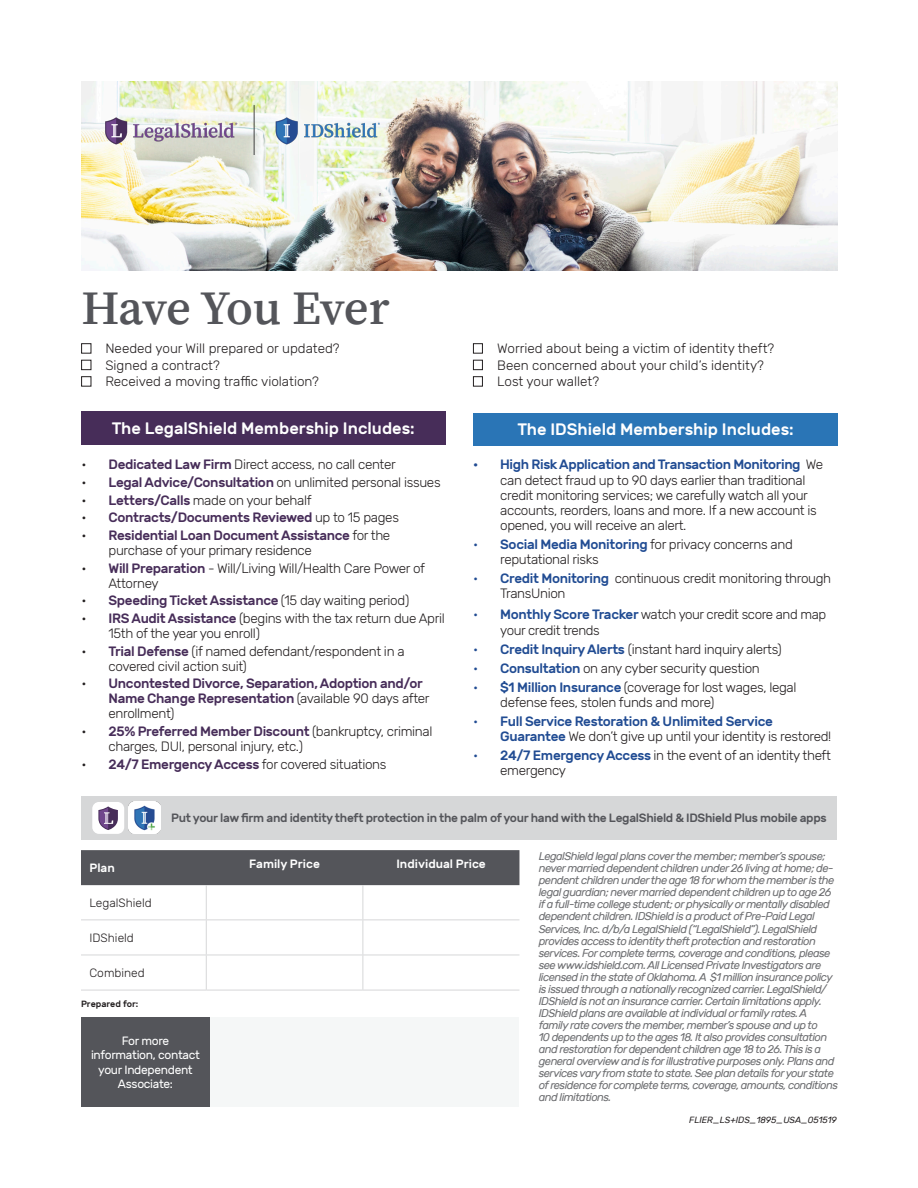
<style>
.page{position:relative;width:918px;height:1188px;background:#fff}
.page>*{position:absolute;margin:0;border:0;box-sizing:border-box;transform-origin:0 0}
.t1{font:600 48px "Source Serif Pro";letter-spacing:-.025em;color:#54555a}
.t2{font:500 16.5px "Rubik";color:#fff}
.t3{font:300 13.5px/15px "Rubik";letter-spacing:-.025em;color:#231f20}
.t4{font:500 13.5px/15px "Rubik";letter-spacing:-.025em;color:#472d59}
.t5{font:300 13.5px/16.5px "Rubik";color:#231f20}
.t6{font:500 13.5px/15px "Rubik";letter-spacing:-.025em;color:#214c93}
.t7{font:500 12px "Rubik";letter-spacing:-.025em;color:#54555a}
.t8{font:12px/14.4px "Rubik";letter-spacing:-.025em;color:#fff;text-align:center}
.t9{font:500 12px "Rubik";color:#fff}
.t10{font:300 12px "Rubik";color:#231f20}
.t11{font:italic 300 11.25px/12px "Rubik";letter-spacing:-.05em;color:#6c6d70}
.t12{font:italic 300 9px "Rubik";color:#231f20}
.t13{font:500 9px "Rubik";color:#231f20}
.s1{font-weight:500;color:#472d59}
.s2{font-weight:300;color:#231f20}
.s3{font-weight:500;color:#214c93}
.s4{color:#214c93}
.s5{font-weight:300}
</style>
<div class="page">
<img style="left:81px;top:81px;width:756px;height:189px">
<svg style="left:81px;top:86px;width:324px;height:89px"></svg>
<img style="left:105px;top:106px;width:275px;height:49px">
<div style="left:81px;top:343px;width:10px;height:10px;border:1px solid #231f20"></div>
<div style="left:81px;top:360px;width:10px;height:10px;border:1px solid #231f20"></div>
<div style="left:81px;top:376px;width:10px;height:10px;border:1px solid #231f20"></div>
<div style="left:473px;top:343px;width:10px;height:10px;border:1px solid #231f20"></div>
<div style="left:473px;top:360px;width:10px;height:10px;border:1px solid #231f20"></div>
<div style="left:473px;top:376px;width:10px;height:10px;border:1px solid #231f20"></div>
<div style="left:81px;top:411px;width:365px;height:34px;background:#472d59"></div>
<div style="left:473px;top:413px;width:365px;height:32px;background:#2a75b6"></div>
<div style="left:81px;top:1017px;width:129px;height:90px;background:#54555a"></div>
<div style="left:210px;top:1017px;width:308px;height:90px;background:#f5f7f7"></div>
<div style="left:81px;top:796px;width:756px;height:44px;background:#d6d7d8"></div>
<div style="left:92px;top:802px;width:32px;height:32px;background:#fff;border-radius:7px"></div>
<svg style="left:98px;top:806px;width:20px;height:24px"></svg>
<img style="left:129px;top:802px;width:32px;height:32px">
<div style="left:81px;top:850px;width:438px;height:35px;background:#54555a"></div>
<hr style="left:206px;top:885px;width:1px;height:35px;background:#d6d7d8">
<hr style="left:363px;top:885px;width:1px;height:35px;background:#d6d7d8">
<hr style="left:81px;top:920px;width:125px;height:1px;background:#d6d7d8">
<hr style="left:206px;top:920px;width:157px;height:1px;background:#d6d7d8">
<hr style="left:206px;top:920px;width:1px;height:35px;background:#d6d7d8">
<hr style="left:363px;top:920px;width:156px;height:1px;background:#d6d7d8">
<hr style="left:363px;top:920px;width:1px;height:35px;background:#d6d7d8">
<hr style="left:81px;top:955px;width:125px;height:1px;background:#d6d7d8">
<hr style="left:206px;top:955px;width:157px;height:1px;background:#d6d7d8">
<hr style="left:206px;top:955px;width:1px;height:35px;background:#d6d7d8">
<hr style="left:363px;top:955px;width:156px;height:1px;background:#d6d7d8">
<hr style="left:363px;top:955px;width:1px;height:35px;background:#d6d7d8">
<hr style="left:81px;top:990px;width:125px;height:1px;background:#d6d7d8">
<hr style="left:206px;top:990px;width:157px;height:1px;background:#d6d7d8">
<hr style="left:363px;top:990px;width:156px;height:1px;background:#d6d7d8">
<h1 class="t1" style="left:81px;top:280px;width:310px">Have You Ever</h1>
<p class="t5" style="left:105px;top:340px;width:236px">Needed your Will prepared or updated?<br>Signed a contract?<br>Received a moving traffic violation?</p>
<p class="t5" style="left:497px;top:340px;width:279px">Worried about being a victim of identity theft?<br>Been concerned about your child’s identity?<br>Lost your wallet?</p>
<p class="t2" style="left:112px;top:419px;width:305px">The LegalShield Membership Includes:</p>
<p class="t2" style="left:518px;top:420px;width:278px">The IDShield Membership Includes:</p>
<p class="t3" style="left:82px;top:457px;width:316px">• <span class="s1">Dedicated Law Firm</span> Direct access, no call center</p>
<p class="t3" style="left:82px;top:475px;width:361px">• <span class="s1">Legal Advice/Consultation</span> on unlimited personal issues</p>
<p class="t3" style="left:82px;top:492px;width:232px">• <span class="s1">Letters/Calls</span> made on your behalf</p>
<p class="t4" style="left:82px;top:510px;width:319px"><span class="s2">•</span> Contracts/Documents Reviewed <span class="s2">up to 15 pages</span></p>
<p class="t3" style="left:109px;top:528px;width:283px;text-indent:-27px">• <span class="s1">Residential Loan Document Assistance</span> for the purchase of your primary residence</p>
<p class="t3" style="left:109px;top:561px;width:318px;text-indent:-27px">• <span class="s1">Will Preparation</span> - Will/Living Will/Health Care Power of<br>Attorney</p>
<p class="t4" style="left:82px;top:593px;width:329px"><span class="s2">•</span> Speeding Ticket Assistance <span class="s2">(15 day waiting period)</span></p>
<p class="t3" style="left:109px;top:611px;width:338px;text-indent:-27px">• <span class="s1">IRS Audit Assistance</span> (begins with the tax return due April<br>15th of the year you enroll)</p>
<p class="t3" style="left:109px;top:644px;width:298px;text-indent:-27px">• <span class="s1">Trial Defense</span> (if named defendant/respondent in a covered civil action suit)</p>
<p class="t4" style="left:109px;top:676px;width:323px;text-indent:-27px"><span class="s2">•</span> Uncontested Divorce, Separation, Adoption and/or<br>Name Change Representation <span class="s2">(available 90 days after enrollment)</span></p>
<p class="t3" style="left:109px;top:724px;width:325px;text-indent:-27px">• <span class="s1">25% Preferred Member Discount</span> (bankruptcy, criminal charges, DUI, personal injury, etc.)</p>
<p class="t3" style="left:82px;top:757px;width:306px">• <span class="s1">24/7 Emergency Access</span> for covered situations</p>
<p class="t3" style="left:500px;top:457px;width:324px;text-indent:-27px"><span class="s3">• High Risk Application and Transaction Monitoring</span> We can detect fraud up to 90 days earlier than traditional credit monitoring services; we carefully watch all your accounts, reorders, loans and more. If a new account is opened, you will receive an alert.</p>
<p class="t3" style="left:500px;top:537px;width:294px;text-indent:-27px"><span class="s4">•</span> <span class="s3">Social Media Monitoring</span> for privacy concerns and reputational risks</p>
<p class="t3" style="left:500px;top:571px;width:333px;text-indent:-27px"><span class="s4">•</span> <span class="s3">Credit Monitoring</span> continuous credit monitoring through<br>TransUnion</p>
<p class="t3" style="left:500px;top:606px;width:328px;line-height:16.5px;text-indent:-27px"><span class="s4">•</span> <span class="s3">Monthly Score Tracker</span> watch your credit score and map your credit trends</p>
<p class="t3" style="left:473px;top:642px;width:310px"><span class="s4">•</span> <span class="s3">Credit Inquiry Alerts</span> (instant hard inquiry alerts)</p>
<p class="t3" style="left:473px;top:661px;width:288px"><span class="s4">•</span> <span class="s3">Consultation</span> on any cyber security question</p>
<p class="t3" style="left:500px;top:680px;width:298px;text-indent:-27px"><span class="s4">•</span> <span class="s3">$1 Million Insurance</span> (coverage for lost wages, legal defense fees, stolen funds and more)</p>
<p class="t6" style="left:500px;top:714px;width:333px;text-indent:-27px"><span class="s5">•</span> Full Service Restoration &amp; Unlimited Service<br>Guarantee <span class="s2">We don’t give up until your identity is restored!</span></p>
<p class="t3" style="left:500px;top:748px;width:332px;text-indent:-27px"><span class="s4">•</span> <span class="s3">24/7 Emergency Access</span> in the event of an identity theft emergency</p>
<p class="t7" style="left:171px;top:811px;width:657px">Put your law firm and identity theft protection in the palm of your hand with the LegalShield &amp; IDShield Plus mobile apps</p>
<p class="t9" style="left:90px;top:861px;width:27px">Plan</p>
<p class="t9" style="left:249px;top:856px;width:72px">Family Price</p>
<p class="t9" style="left:396px;top:856px;width:91px">Individual Price</p>
<p class="t10" style="left:90px;top:896px;width:64px">LegalShield</p>
<p class="t10" style="left:90px;top:931px;width:46px">IDShield</p>
<p class="t10" style="left:90px;top:966px;width:57px">Combined</p>
<p class="t13" style="left:81px;top:998px;width:59px">Prepared for:</p>
<p class="t8" style="left:91px;top:1034px;width:110px">For more information, contact your Independent<br>Associate:</p>
<p class="t11" style="left:539px;top:851px;width:301px">LegalShield legal plans cover the member; member’s spouse; never married dependent children under 26 living at home; de&shy;pendent children under the age 18 for whom the member is the legal guardian; never married dependent children up to age 26 if a full-time college student; or physically or mentally disabled dependent children. IDShield is a product of Pre-Paid Legal Services, Inc. d/b/a LegalShield (“LegalShield”). LegalShield provides access to identity theft protection and restoration services. For complete terms, coverage and conditions, please see www.idshield.com. All Licensed Private Investigators are licensed in the state of Oklahoma. A $1 million insurance policy is issued through a nationally recognized carrier. LegalShield/ IDShield is not an insurance carrier. Certain limitations apply.<br>IDShield plans are available at individual or family rates. A family rate covers the member, member’s spouse and up to<br>10 dependents up to the ages 18. It also provides consultation and restoration for dependent children age 18 to 26. This is a general overview and is for illustrative purposes only. Plans and services vary from state to state. See plan details for your state of residence for complete terms, coverage, amounts, conditions and limitations.</p>
<p class="t12" style="left:689px;top:1114px;width:149px">FLIER_LS+IDS_1895_USA_051519</p>
</div>
